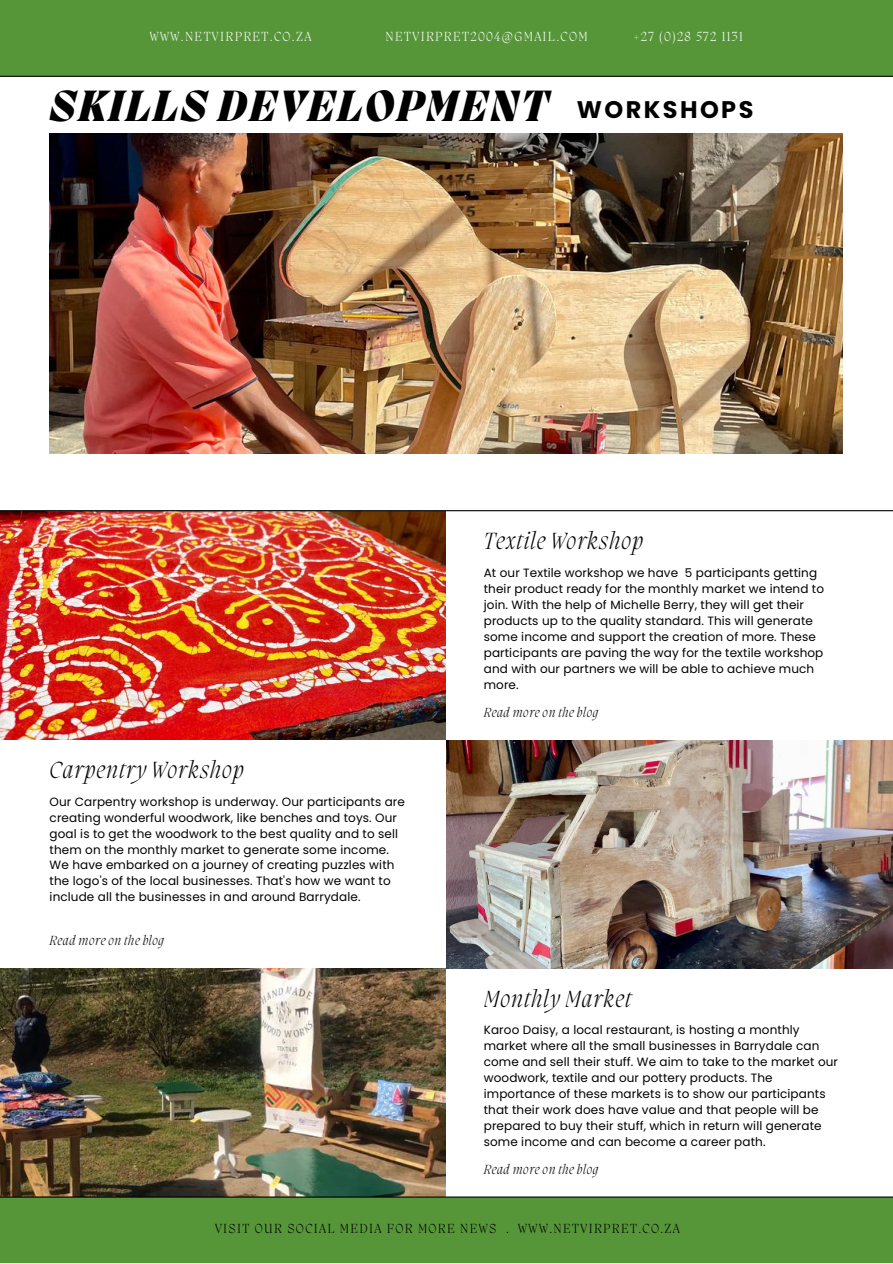
<style>
.page{position:relative;width:893px;height:1264px;background:#fff}
.page>*{position:absolute;margin:0;border:0;box-sizing:border-box;transform-origin:0 0}
.t1{font:italic 800 45px "Migra";letter-spacing:.04em;color:#000}
.t2{font:italic 200 24px "Migra";letter-spacing:.04em;color:#000}
.t3{font:700 24px "Poppins";letter-spacing:.1em;color:#000}
.t4{font:200 13.5px "Migra";letter-spacing:.1em;color:#fff}
.t5{font:italic 200 13.5px "Migra";letter-spacing:.04em;color:#000}
.t6{font:200 13.5px "Migra";letter-spacing:.1em;color:#000}
.t7{font:12px/16px "Poppins";letter-spacing:.01em;color:#000}
</style>
<div class="page">
<img style="left:50px;top:133px;width:792px;height:321px">
<div style="left:0;top:0;width:892px;height:76px;background:#569639"></div>
<img style="left:0;top:968px;width:446px;height:228px">
<div style="left:0;top:1197px;width:892px;height:65px;background:#569639"></div>
<hr style="left:0;top:76px;width:892px;height:1px;background:#000">
<img style="left:0;top:511px;width:446px;height:228px">
<hr style="left:0;top:510px;width:892px;height:1px;background:#000">
<hr style="left:0;top:1196px;width:892px;height:1px;background:#000">
<img style="left:446px;top:740px;width:446px;height:228px">
<p class="t4" style="left:150px;top:30px;width:163px">WWW.NETVIRPRET.CO.ZA</p>
<p class="t4" style="left:385px;top:30px;width:203px">NETVIRPRET2004@GMAIL.COM</p>
<p class="t4" style="left:633px;top:30px;width:111px">+27 (0)28 572 1131</p>
<h1 class="t1" style="left:50px;top:85px;width:500px">SKILLS DEVELOPMENT</h1>
<h2 class="t3" style="left:577px;top:93px;width:178px">WORKSHOPS</h2>
<h2 class="t2" style="left:483px;top:530px;width:161px">Textile Workshop</h2>
<p class="t7" style="left:483px;top:564px;width:342px">At our Textile workshop we have 5 participants getting their product ready for the monthly market we intend to join. With the help of Michelle Berry, they will get their products up to the quality standard. This will generate some income and support the creation of more. These participants are paving the way for the textile workshop and with our partners we will be able to achieve much more.</p>
<h2 class="t2" style="left:50px;top:758px;width:196px">Carpentry Workshop</h2>
<p class="t7" style="left:50px;top:793px;width:357px">Our Carpentry workshop is underway. Our participants are creating wonderful woodwork, like benches and toys. Our goal is to get the woodwork to the best quality and to sell them on the monthly market to generate some income.<br>We have embarked on a journey of creating puzzles with the logo's of the local businesses. That's how we want to include all the businesses in and around Barrydale.</p>
<p class="t5" style="left:50px;top:934px;width:116px">Read more on the blog</p>
<p class="t5" style="left:483px;top:705px;width:116px">Read more on the blog</p>
<h2 class="t2" style="left:483px;top:987px;width:149px">Monthly Market</h2>
<p class="t7" style="left:483px;top:1022px;width:356px">Karoo Daisy, a local restaurant, is hosting a monthly market where all the small businesses in Barrydale can come and sell their stuff. We aim to take to the market our woodwork, textile and our pottery products. The importance of these markets is to show our participants that their work does have value and that people will be prepared to buy their stuff, which in return will generate some income and can become a career path.</p>
<p class="t5" style="left:483px;top:1163px;width:116px">Read more on the blog</p>
<p class="t6" style="left:215px;top:1222px;width:466px">VISIT OUR SOCIAL MEDIA FOR MORE NEWS . WWW.NETVIRPRET.CO.ZA</p>
</div>
